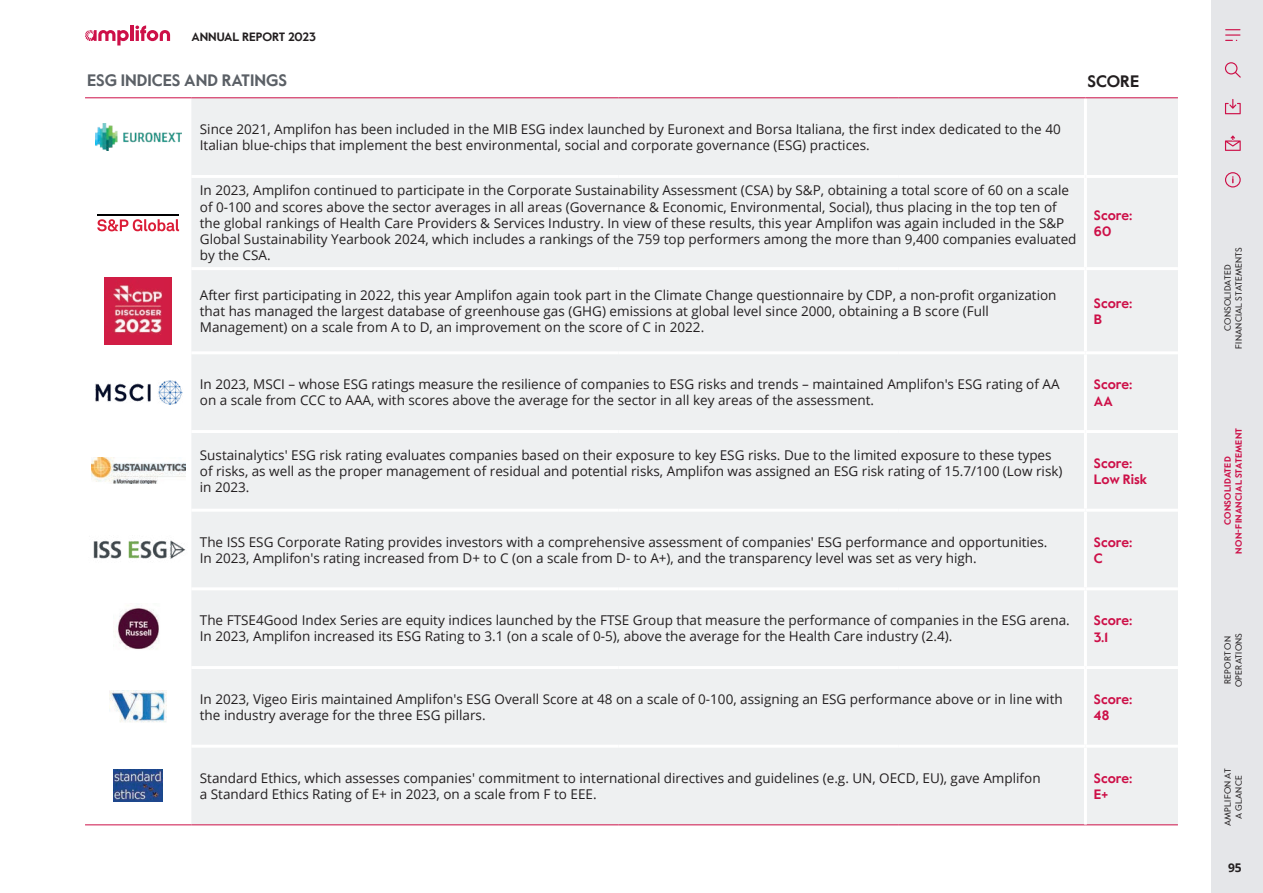
<style>
.page{position:relative;width:1263px;height:893px;background:#fff}
.page>*{position:absolute;margin:0;border:0;box-sizing:border-box;transform-origin:0 0}
.t1{font:700 16.5px "Value Sans Pro";color:#5b6066}
.t2{font:700 16.5px "Value Sans Pro";color:#231f20}
.t3{font:13.5px/16.2px "Open Sans";color:#231f20}
.t4{font:700 13.5px/16.2px "Value Sans Pro";color:#cd1048}
.t5{font:700 12px "Value Sans Pro";color:#231f20}
.t6{font:700 12px "Open Sans";color:#231f20}
.t7{font:9px/10.8px "Value Sans Pro";letter-spacing:.025em;color:#231f20;text-align:center}
.t8{font:700 9px/10.8px "Value Sans Pro";letter-spacing:.02em;color:#cd1048;text-align:center}
</style>
<div class="page">
<div style="left:191px;top:98px;width:987px;height:726px;background:#eef0f1"></div>
<hr style="left:85px;top:824px;width:106px;height:1px;background:#cd1048">
<hr style="left:191px;top:824px;width:428px;height:1px;background:#cd1048">
<hr style="left:619px;top:824px;width:279px;height:1px;background:#cd1048">
<hr style="left:898px;top:824px;width:187px;height:1px;background:#cd1048">
<hr style="left:1085px;top:824px;width:93px;height:1px;background:#cd1048">
<hr style="left:191px;top:175px;width:428px;height:3px;background:#fff">
<hr style="left:619px;top:175px;width:279px;height:3px;background:#fff">
<hr style="left:898px;top:175px;width:187px;height:3px;background:#fff">
<hr style="left:191px;top:267px;width:428px;height:3px;background:#fff">
<hr style="left:619px;top:267px;width:279px;height:3px;background:#fff">
<hr style="left:898px;top:267px;width:187px;height:3px;background:#fff">
<hr style="left:191px;top:351px;width:428px;height:3px;background:#fff">
<hr style="left:619px;top:351px;width:279px;height:3px;background:#fff">
<hr style="left:898px;top:351px;width:187px;height:3px;background:#fff">
<hr style="left:191px;top:430px;width:428px;height:3px;background:#fff">
<hr style="left:619px;top:430px;width:279px;height:3px;background:#fff">
<hr style="left:898px;top:430px;width:187px;height:3px;background:#fff">
<hr style="left:191px;top:509px;width:428px;height:3px;background:#fff">
<hr style="left:619px;top:509px;width:279px;height:3px;background:#fff">
<hr style="left:898px;top:509px;width:187px;height:3px;background:#fff">
<hr style="left:191px;top:587px;width:428px;height:3px;background:#fff">
<hr style="left:619px;top:587px;width:279px;height:3px;background:#fff">
<hr style="left:898px;top:587px;width:187px;height:3px;background:#fff">
<hr style="left:191px;top:666px;width:428px;height:3px;background:#fff">
<hr style="left:619px;top:666px;width:279px;height:3px;background:#fff">
<hr style="left:898px;top:666px;width:187px;height:3px;background:#fff">
<hr style="left:191px;top:745px;width:428px;height:3px;background:#fff">
<hr style="left:619px;top:745px;width:279px;height:3px;background:#fff">
<hr style="left:898px;top:745px;width:187px;height:3px;background:#fff">
<hr style="left:1085px;top:175px;width:93px;height:3px;background:#fff">
<hr style="left:1085px;top:267px;width:93px;height:3px;background:#fff">
<hr style="left:1085px;top:351px;width:93px;height:3px;background:#fff">
<hr style="left:1085px;top:430px;width:93px;height:3px;background:#fff">
<hr style="left:1085px;top:509px;width:93px;height:3px;background:#fff">
<hr style="left:1085px;top:587px;width:93px;height:3px;background:#fff">
<hr style="left:1085px;top:666px;width:93px;height:3px;background:#fff">
<hr style="left:1085px;top:745px;width:93px;height:3px;background:#fff">
<hr style="left:1084px;top:98px;width:3px;height:77px;background:#fff">
<hr style="left:1084px;top:178px;width:3px;height:89px;background:#fff">
<hr style="left:1084px;top:270px;width:3px;height:81px;background:#fff">
<hr style="left:1084px;top:354px;width:3px;height:76px;background:#fff">
<hr style="left:1084px;top:433px;width:3px;height:76px;background:#fff">
<hr style="left:1084px;top:512px;width:3px;height:75px;background:#fff">
<hr style="left:1084px;top:590px;width:3px;height:76px;background:#fff">
<hr style="left:1084px;top:669px;width:3px;height:76px;background:#fff">
<hr style="left:1084px;top:748px;width:3px;height:76px;background:#fff">
<hr style="left:85px;top:97px;width:106px;height:1px;background:#cd1048">
<hr style="left:191px;top:97px;width:428px;height:1px;background:#cd1048">
<hr style="left:619px;top:97px;width:279px;height:1px;background:#cd1048">
<hr style="left:898px;top:97px;width:187px;height:1px;background:#cd1048">
<hr style="left:1085px;top:97px;width:93px;height:1px;background:#cd1048">
<img style="left:95px;top:124px;width:86px;height:26px">
<svg style="left:97px;top:219px;width:82px;height:12px"></svg>
<hr style="left:97px;top:214px;width:82px;height:2px;background:#000001">
<img style="left:105px;top:277px;width:67px;height:67px">
<img style="left:95px;top:380px;width:87px;height:24px">
<img style="left:91px;top:458px;width:94px;height:26px">
<img style="left:93px;top:540px;width:93px;height:19px">
<img style="left:115px;top:608px;width:44px;height:42px">
<img style="left:110px;top:691px;width:57px;height:32px">
<img style="left:114px;top:769px;width:49px;height:32px">
<div style="left:1212px;top:0;width:51px;height:893px;background:#e5e6e9"></div>
<hr style="left:130px;top:26px;width:4px;height:15px;background:#cd1048">
<svg style="left:135px;top:26px;width:35px;height:15px"></svg>
<svg style="left:85px;top:30px;width:44px;height:16px"></svg>
<svg style="left:1225px;top:99px;width:16px;height:15px"></svg>
<svg style="left:1225px;top:62px;width:16px;height:16px"></svg>
<svg style="left:1225px;top:29px;width:15px;height:12px"></svg>
<svg style="left:1225px;top:136px;width:16px;height:15px"></svg>
<svg style="left:1225px;top:172px;width:16px;height:16px"></svg>
<p class="t5" style="left:191px;top:30px;width:126px">ANNUAL REPORT 2023</p>
<p class="t1" style="left:87px;top:71px;width:202px">ESG INDICES AND RATINGS</p>
<p class="t2" style="left:1087px;top:71px;width:53px">SCORE</p>
<p class="t3" style="left:200px;top:121px;width:862px">Since 2021, Amplifon has been included in the MIB ESG index launched by Euronext and Borsa Italiana, the first index dedicated to the 40<br>Italian blue-chips that implement the best environmental, social and corporate governance (ESG) practices.</p>
<p class="t3" style="left:200px;top:182px;width:878px">In 2023, Amplifon continued to participate in the Corporate Sustainability Assessment (CSA) by S&amp;P, obtaining a total score of 60 on a scale of 0-100 and scores above the sector averages in all areas (Governance &amp; Economic, Environmental, Social), thus placing in the top ten of the global rankings of Health Care Providers &amp; Services Industry. In view of these results, this year Amplifon was again included in the S&amp;P Global Sustainability Yearbook 2024, which includes a rankings of the 759 top performers among the more than 9,400 companies evaluated by the CSA.</p>
<p class="t4" style="left:1094px;top:207px;width:40px">Score:<br>60</p>
<p class="t3" style="left:200px;top:286px;width:858px">After first participating in 2022, this year Amplifon again took part in the Climate Change questionnaire by CDP, a non-profit organization that has managed the largest database of greenhouse gas (GHG) emissions at global level since 2000, obtaining a B score (Full<br>Management) on a scale from A to D, an improvement on the score of C in 2022.</p>
<p class="t4" style="left:1094px;top:296px;width:40px">Score:<br>B</p>
<p class="t3" style="left:200px;top:376px;width:861px">In 2023, MSCI – whose ESG ratings measure the resilience of companies to ESG risks and trends – maintained Amplifon's ESG rating of AA on a scale from CCC to AAA, with scores above the average for the sector in all key areas of the assessment.</p>
<p class="t4" style="left:1094px;top:377px;width:40px">Score:<br>AA</p>
<p class="t3" style="left:200px;top:446px;width:864px">Sustainalytics' ESG risk rating evaluates companies based on their exposure to key ESG risks. Due to the limited exposure to these types of risks, as well as the proper management of residual and potential risks, Amplifon was assigned an ESG risk rating of 15.7/100 (Low risk) in 2023.</p>
<p class="t4" style="left:1094px;top:456px;width:55px">Score:<br>Low Risk</p>
<p class="t3" style="left:200px;top:533px;width:849px">The ISS ESG Corporate Rating provides investors with a comprehensive assessment of companies' ESG performance and opportunities.<br>In 2023, Amplifon's rating increased from D+ to C (on a scale from D- to A+), and the transparency level was set as very high.</p>
<p class="t4" style="left:1094px;top:534px;width:40px">Score:<br>C</p>
<p class="t3" style="left:200px;top:612px;width:871px">The FTSE4Good Index Series are equity indices launched by the FTSE Group that measure the performance of companies in the ESG arena.<br>In 2023, Amplifon increased its ESG Rating to 3.1 (on a scale of 0-5), above the average for the Health Care industry (2.4).</p>
<p class="t4" style="left:1094px;top:613px;width:40px">Score:<br>3.1</p>
<p class="t3" style="left:200px;top:691px;width:864px">In 2023, Vigeo Eiris maintained Amplifon's ESG Overall Score at 48 on a scale of 0-100, assigning an ESG performance above or in line with the industry average for the three ESG pillars.</p>
<p class="t4" style="left:1094px;top:692px;width:40px">Score:<br>48</p>
<p class="t3" style="left:200px;top:769px;width:842px">Standard Ethics, which assesses companies' commitment to international directives and guidelines (e.g. UN, OECD, EU), gave Amplifon a Standard Ethics Rating of E+ in 2023, on a scale from F to EEE.</p>
<p class="t4" style="left:1094px;top:770px;width:40px">Score:<br>E+</p>
<p class="t7" style="left:1222px;top:348px;width:103px;rotate:-90deg">CONSOLIDATED<br>FINANCIAL STATEMENTS</p>
<p class="t8" style="left:1223px;top:554px;width:127px;rotate:-90deg">CONSOLIDATED<br>NON-FINANCIAL STATEMENT</p>
<p class="t7" style="left:1222px;top:687px;width:56px;rotate:-90deg">REPORT ON<br>OPERATIONS</p>
<p class="t7" style="left:1222px;top:826px;width:60px;rotate:-90deg">AMPLIFON AT<br>A GLANCE</p>
<p class="t6" style="left:1228px;top:859px;width:15px">95</p>
</div>
